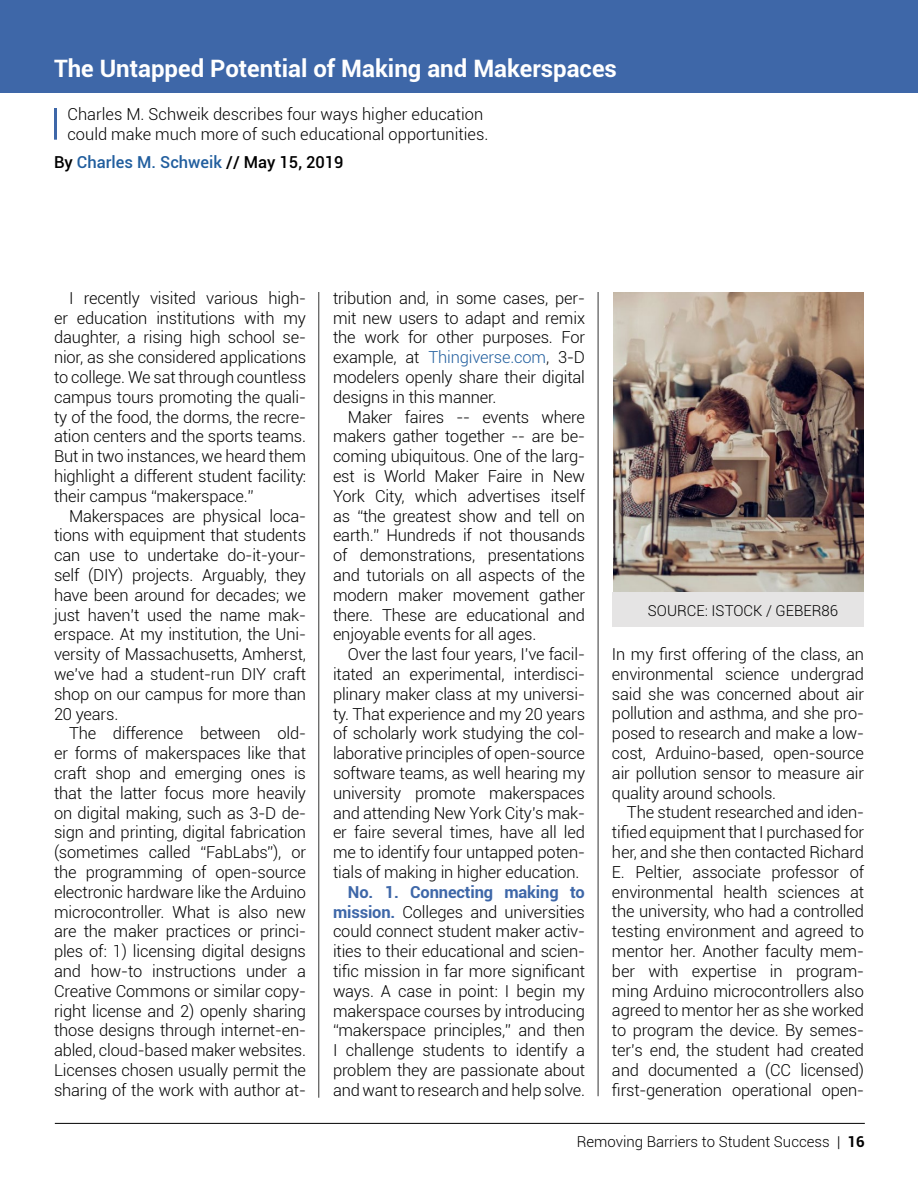
<style>
.page{position:relative;width:918px;height:1188px;background:#fff}
.page>*{position:absolute;margin:0;border:0;box-sizing:border-box;transform-origin:0 0}
.t1{font:700 24px "Roboto";color:#fff}
.t2{font:300 16.5px/19.8px "Roboto";letter-spacing:-.01em;color:#000;text-align:justify}
.t3{font:500 16.5px "Roboto";color:#215e9e}
.t4{font:300 15px "Roboto";color:#000}
.s1{color:#000}
.s2{color:#215e9e}
.s3{font-weight:700;color:#3e67a8}
.s4{font-weight:700}
</style>
<div class="page">
<div style="left:0;top:0;width:918px;height:92px;background:#3e67a8"></div>
<hr style="left:55px;top:1123px;width:810px;height:1px;background:#000">
<hr style="left:598px;top:274px;width:1px;height:822px;background:#343433">
<hr style="left:319px;top:259px;width:1px;height:839px;background:#343433">
<img style="left:613px;top:292px;width:251px;height:301px">
<hr style="left:54px;top:108px;width:3px;height:32px;background:#3e67a8">
<div style="left:613px;top:593px;width:251px;height:34px;background:#e5e4e4"></div>
<h1 class="t1" style="left:54px;top:52px;width:564px">The Untapped Potential of Making and Makerspaces</h1>
<p class="t2" style="left:67px;top:104px;width:422px">Charles M. Schweik describes four ways higher education could make much more of such educational opportunities.</p>
<p class="t3" style="left:54px;top:151px;width:291px"><span class="s1">By</span> Charles M. Schweik <span class="s1">// May 15, 2019</span></p>
<p class="t2" style="left:54px;top:288px;width:254px;text-indent:15px">I recently visited various high&shy;er education institutions with my daughter, a rising high school se&shy;nior, as she considered applications to college. We sat through countless campus tours promoting the quali&shy;ty of the food, the dorms, the recre&shy;ation centers and the sports teams.<br>But in two instances, we heard them highlight a different student facility: their campus “makerspace.”</p>
<p class="t2" style="left:54px;top:505px;width:254px;text-indent:15px">Makerspaces are physical loca&shy;tions with equipment that students can use to undertake do-it-your&shy;self (DIY) projects. Arguably, they have been around for decades; we just haven’t used the name mak&shy;erspace. At my institution, the Uni&shy;versity of Massachusetts, Amherst, we’ve had a student-run DIY craft shop on our campus for more than 20 years.</p>
<p class="t2" style="left:54px;top:723px;width:254px;text-indent:15px">The difference between old&shy;er forms of makerspaces like that craft shop and emerging ones is that the latter focus more heavily on digital making, such as 3-D de&shy;sign and printing, digital fabrication (sometimes called “FabLabs”), or the programming of open-source electronic hardware like the Arduino microcontroller. What is also new are the maker practices or princi&shy;ples of: 1) licensing digital designs and how-to instructions under a Creative Commons or similar copy&shy;right license and 2) openly sharing those designs through internet-en&shy;abled, cloud-based maker websites.<br>Licenses chosen usually permit the sharing of the work with author at-</p>
<p class="t2" style="left:333px;top:288px;width:254px">tribution and, in some cases, per&shy;mit new users to adapt and remix the work for other purposes. For example, at <span class="s2">Thingiverse.com</span>, 3-D modelers openly share their digital designs in this manner.</p>
<p class="t2" style="left:333px;top:406px;width:254px;text-indent:15px">Maker faires -- events where makers gather together -- are be&shy;coming ubiquitous. One of the larg&shy;est is World Maker Faire in New York City, which advertises itself as “the greatest show and tell on earth.” Hundreds if not thousands of demonstrations, presentations and tutorials on all aspects of the modern maker movement gather there. These are educational and enjoyable events for all ages.</p>
<p class="t2" style="left:333px;top:644px;width:254px;text-indent:15px">Over the last four years, I’ve facil&shy;itated an experimental, interdisci&shy;plinary maker class at my universi&shy;ty. That experience and my 20 years of scholarly work studying the col&shy;laborative principles of open-source software teams, as well hearing my university promote makerspaces and attending New York City’s mak&shy;er faire several times, have all led me to identify four untapped poten&shy;tials of making in higher education.</p>
<p class="t2" style="left:333px;top:882px;width:254px;text-indent:15px"><span class="s3">No. 1. Connecting making to mission.</span> Colleges and universities could connect student maker activ&shy;ities to their educational and scien&shy;tific mission in far more significant ways. A case in point: I begin my makerspace courses by introducing “makerspace principles,” and then I challenge students to identify a problem they are passionate about and want to research and help solve.</p>
<p class="t4" style="left:648px;top:600px;width:192px">SOURCE: ISTOCK / GEBER86</p>
<p class="t2" style="left:612px;top:644px;width:254px">In my first offering of the class, an environmental science undergrad said she was concerned about air pollution and asthma, and she pro&shy;posed to research and make a low&shy;cost, Arduino-based, open-source air pollution sensor to measure air quality around schools.</p>
<p class="t2" style="left:612px;top:802px;width:254px;text-indent:15px">The student researched and iden&shy;tified equipment that I purchased for her, and she then contacted Richard E. Peltier, associate professor of environmental health sciences at the university, who had a controlled testing environment and agreed to mentor her. Another faculty mem&shy;ber with expertise in program&shy;ming Arduino microcontrollers also agreed to mentor her as she worked to program the device. By semes&shy;ter’s end, the student had created and documented a (CC licensed) first-generation operational open-</p>
<p class="t4" style="left:577px;top:1132px;width:290px">Removing Barriers to Student Success | <span class="s4">16</span></p>
</div>
